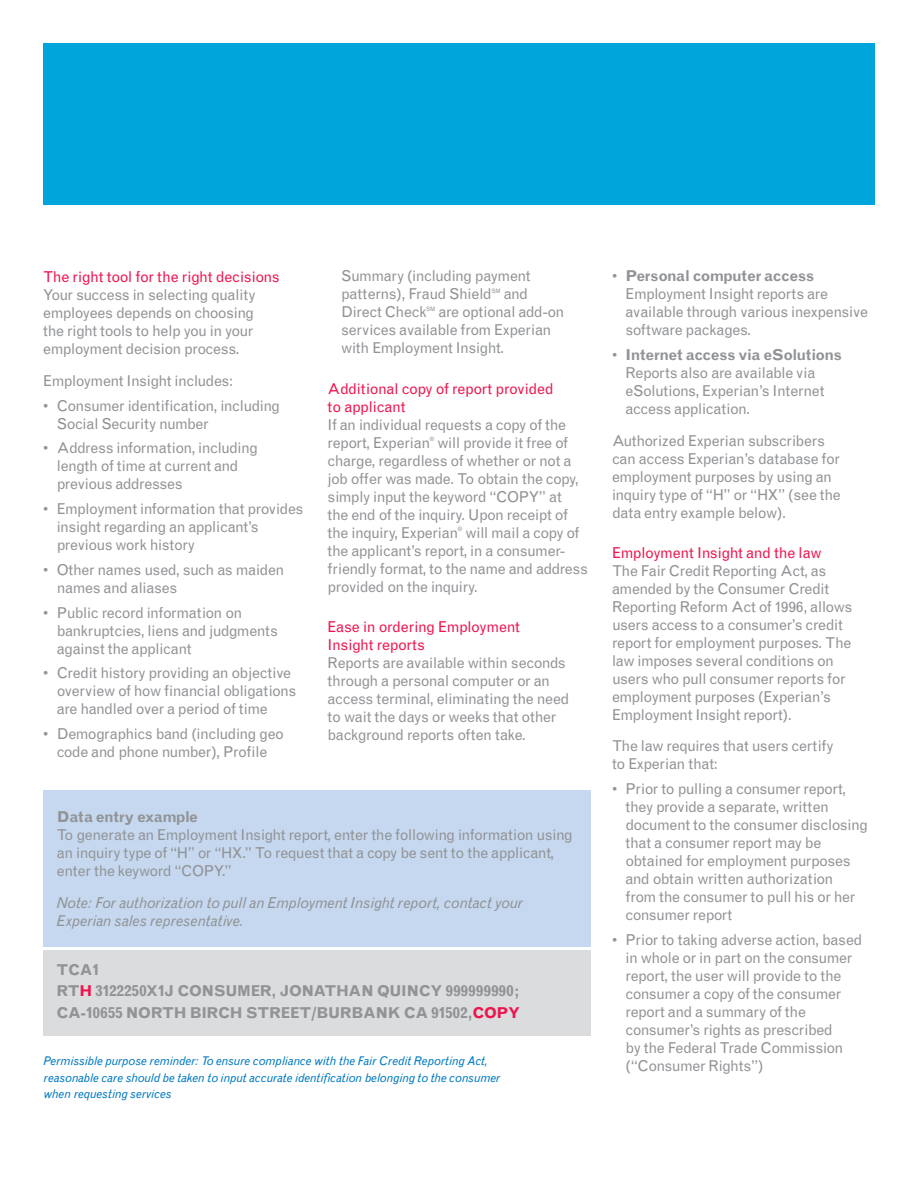
<style>
.page{position:relative;width:918px;height:1188px;background:#fff}
.page>*{position:absolute;margin:0;border:0;box-sizing:border-box;transform-origin:0 0}
.body_copy{font:15px/18px "Grotesque";letter-spacing:-.03em;color:#919396}
.bullets{font:15px/18px "Grotesque";letter-spacing:-.03em;color:#919396}
.Small_Subhead_Red{font:15px/18px "Grotesque";letter-spacing:-.025em;color:#ed154e}
.Small_Subhead_Red-2{font:700 15px "Grotesque";letter-spacing:-.025em;color:#919396}
.body_copy-2{font:italic 15px/18px "Grotesque";letter-spacing:-.015em;color:#919396}
.body_copy-3{font:15px "Grotesque";letter-spacing:-.025em;color:#ed154e}
.t1{font:italic 12px/16.5px "Grotesque";letter-spacing:-.015em;color:#007ac2}
.body_copy-4{font:6px "Grotesque";color:#919396}
.s1{color:#ed154e}
.s2{font-weight:700}
</style>
<div class="page">
<div style="left:43px;top:43px;width:832px;height:161px;background:#00a6db"></div>
<div style="left:43px;top:950px;width:547px;height:85px;background:#dbdcde"></div>
<div style="left:43px;top:790px;width:548px;height:157px;background:#c6d8ef"></div>
<p class="Small_Subhead_Red" style="left:43px;top:268px;width:238px">The right tool for the right decisions</p>
<p class="body_copy" style="left:43px;top:286px;width:214px">Your success in selecting quality employees depends on choosing the right tools to help you in your employment decision process.</p>
<p class="bullets" style="left:43px;top:372px;width:192px">Employment Insight includes:</p>
<p class="bullets" style="left:57px;top:396px;width:225px;text-indent:-14px">• Consumer identification, including<br>Social Security number</p>
<p class="bullets" style="left:57px;top:439px;width:203px;text-indent:-14px">• Address information, including length of time at current and previous addresses</p>
<p class="bullets" style="left:57px;top:500px;width:248px;text-indent:-14px">• Employment information that provides insight regarding an applicant’s previous work history</p>
<p class="bullets" style="left:57px;top:561px;width:229px;text-indent:-14px">• Other names used, such as maiden names and aliases</p>
<p class="bullets" style="left:57px;top:603px;width:223px;text-indent:-14px">• Public record information on bankruptcies, liens and judgments against the applicant</p>
<p class="bullets" style="left:57px;top:664px;width:241px;text-indent:-14px">• Credit history providing an objective overview of how financial obligations are handled over a period of time</p>
<p class="body_copy" style="left:43px;top:725px;width:242px;text-align:center">• Demographics band (including geo code and phone number), Profile</p>
<p class="body_copy" style="left:341px;top:267px;width:191px">Summary (including payment patterns), Fraud Shield</p>
<p class="body_copy-4" style="left:492px;top:287px;width:11px">SM</p>
<p class="body_copy" style="left:504px;top:285px;width:26px">and</p>
<p class="body_copy" style="left:341px;top:303px;width:87px">Direct Check</p>
<p class="body_copy-4" style="left:426px;top:305px;width:11px">SM</p>
<p class="body_copy" style="left:341px;top:303px;width:225px;text-indent:97px">are optional add-on services available from Experian with Employment Insight.</p>
<p class="Small_Subhead_Red" style="left:328px;top:380px;width:228px">Additional copy of report provided to applicant</p>
<p class="body_copy" style="left:328px;top:416px;width:240px">If an individual requests a copy of the report, Experian</p>
<p class="body_copy-4" style="left:430px;top:435px;width:6px">®</p>
<p class="body_copy" style="left:328px;top:434px;width:253px;text-indent:110px">will provide it free of charge, regardless of whether or not a job offer was made. To obtain the copy, simply input the keyword “COPY” at the end of the inquiry. Upon receipt of the inquiry, Experian</p>
<p class="body_copy-4" style="left:458px;top:525px;width:6px">®</p>
<p class="body_copy" style="left:328px;top:524px;width:262px;text-indent:138px">will mail a copy of the applicant’s report, in a consumer&shy;friendly format, to the name and address provided on the inquiry.</p>
<p class="Small_Subhead_Red" style="left:328px;top:618px;width:194px">Ease in ordering Employment<br>Insight reports</p>
<p class="body_copy" style="left:328px;top:654px;width:243px">Reports are available within seconds through a personal computer or an access terminal, eliminating the need to wait the days or weeks that other background reports often take.</p>
<p class="Small_Subhead_Red-2" style="left:57px;top:808px;width:143px">Data entry example</p>
<p class="body_copy" style="left:57px;top:826px;width:517px">To generate an Employment Insight report, enter the following information using an inquiry type of “H” or “HX.” To request that a copy be sent to the applicant, enter the keyword “COPY.”</p>
<p class="body_copy-2" style="left:57px;top:893px;width:468px">Note: For authorization to pull an Employment Insight report, contact your<br>Experian sales representative.</p>
<p class="Small_Subhead_Red-2" style="left:57px;top:960px;width:44px">TCA1</p>
<p class="Small_Subhead_Red-2" style="left:57px;top:982px;width:464px">RT<span class="s1">H</span> 3122250X1J CONSUMER, JONATHAN QUINCY 999999990;</p>
<p class="Small_Subhead_Red-2" style="left:57px;top:1004px;width:465px">CA-10655 NORTH BIRCH STREET/BURBANK CA 91502,<span class="s1">COPY</span></p>
<p class="t1" style="left:44px;top:1053px;width:458px">Permissible purpose reminder: To ensure compliance with the Fair Credit Reporting Act, reasonable care should be taken to input accurate identification belonging to the consumer when requesting services</p>
<p class="bullets" style="left:626px;top:267px;width:244px;text-indent:-14px">• <span class="s2">Personal computer access<br></span>Employment Insight reports are available through various inexpensive software packages.</p>
<p class="body_copy" style="left:626px;top:346px;width:218px;text-indent:-14px">• <span class="s2">Internet access via eSolutions<br></span>Reports also are available via eSolutions, Experian’s Internet access application.</p>
<p class="body_copy" style="left:612px;top:431px;width:230px">Authorized Experian subscribers can access Experian’s database for employment purposes by using an inquiry type of “H” or “HX” (see the data entry example below).</p>
<p class="body_copy-3" style="left:612px;top:544px;width:211px">Employment Insight and the law</p>
<p class="body_copy" style="left:612px;top:562px;width:242px">The Fair Credit Reporting Act, as amended by the Consumer Credit Reporting Reform Act of 1996, allows users access to a consumer’s credit report for employment purposes. The law imposes several conditions on users who pull consumer reports for employment purposes (Experian’s Employment Insight report).</p>
<p class="bullets" style="left:612px;top:737px;width:223px">The law requires that users certify to Experian that:</p>
<p class="bullets" style="left:626px;top:780px;width:244px;text-indent:-14px">• Prior to pulling a consumer report, they provide a separate, written document to the consumer disclosing that a consumer report may be obtained for employment purposes and obtain written authorization from the consumer to pull his or her consumer report</p>
<p class="bullets" style="left:626px;top:931px;width:238px;text-indent:-14px">• Prior to taking adverse action, based in whole or in part on the consumer report, the user will provide to the consumer a copy of the consumer report and a summary of the consumer’s rights as prescribed<br>by the Federal Trade Commission (“Consumer Rights”)</p>
</div>
